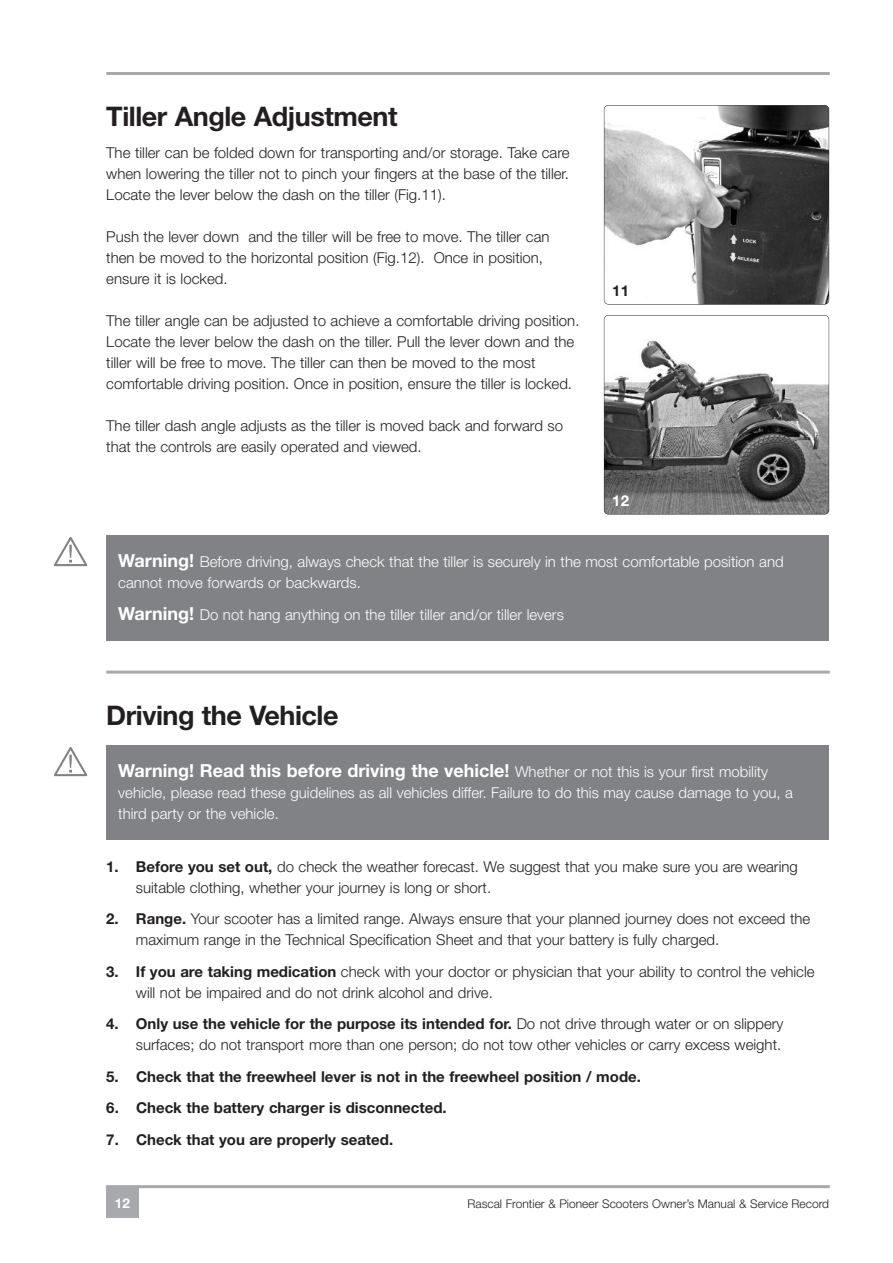
<style>
.page{position:relative;width:893px;height:1263px;background:#fff}
.page>*{position:absolute;margin:0;border:0;box-sizing:border-box;transform-origin:0 0}
.t1{font:700 27px "Helvetica Neue";letter-spacing:-.015em;color:#231f20}
.t2{font:700 18px "Helvetica Neue";color:#fff}
.t3{font:300 15px/21px "Helvetica Neue";color:#231f20}
.t4{font:300 15px/21px "Helvetica Neue";color:#fff}
.t5{font:700 15px "Helvetica Neue";color:#231f20}
.t6{font:700 15px "Helvetica Neue";color:#fff}
.t7{font:700 13.5px "Helvetica Neue";color:#fff}
.t8{font:300 12px "Helvetica Neue";color:#231f20}
.s1{font-weight:700;font-size:18px}
.s2{font-weight:300;font-size:15px}
.s3{font-weight:700}
</style>
<div class="page">
<div style="left:106px;top:1187px;width:33px;height:31px;background:#a8a9ad"></div>
<hr style="left:106px;top:1185px;width:724px;height:3px;background:#a8a9ad">
<hr style="left:106px;top:72px;width:724px;height:3px;background:#a8a9ad">
<img style="left:604px;top:105px;width:225px;height:199px;border-radius:4px">
<div style="left:604px;top:105px;width:225px;height:200px;border:1px solid #231f20;border-radius:5px"></div>
<img style="left:604px;top:339px;width:225px;height:174px">
<div style="left:604px;top:315px;width:225px;height:200px;border:1px solid #231f20;border-radius:5px"></div>
<svg style="left:54px;top:537px;width:33px;height:29px"></svg>
<svg style="left:54px;top:747px;width:33px;height:29px"></svg>
<div style="left:106px;top:536px;width:723px;height:105px;background:#808285"></div>
<div style="left:106px;top:746px;width:723px;height:94px;background:#808285"></div>
<hr style="left:106px;top:671px;width:724px;height:3px;background:#a8a9ad">
<h1 class="t1" style="left:106px;top:107px;width:293px">Tiller Angle Adjustment</h1>
<p class="t3" style="left:106px;top:143px;width:465px;text-align:justify">The tiller can be folded down for transporting and/or storage. Take care when lowering the tiller not to pinch your fingers at the base of the tiller.<br>Locate the lever below the dash on the tiller (Fig.11).</p>
<p class="t3" style="left:106px;top:227px;width:445px">Push the lever down and the tiller will be free to move. The tiller can then be moved to the horizontal position (Fig.12). Once in position, ensure it is locked.</p>
<p class="t3" style="left:106px;top:311px;width:475px">The tiller angle can be adjusted to achieve a comfortable driving position.<br>Locate the lever below the dash on the tiller. Pull the lever down and the tiller will be free to move. The tiller can then be moved to the most comfortable driving position. Once in position, ensure the tiller is locked.</p>
<p class="t3" style="left:106px;top:416px;width:458px">The tiller dash angle adjusts as the tiller is moved back and forward so that the controls are easily operated and viewed.</p>
<p class="t5" style="left:612px;top:285px;width:18px">11</p>
<p class="t6" style="left:612px;top:495px;width:18px">12</p>
<p class="t4" style="left:118px;top:553px;width:667px"><span class="s1">Warning!</span> Before driving, always check that the tiller is securely in the most comfortable position and cannot move forwards or backwards.</p>
<p class="t4" style="left:118px;top:605px;width:447px"><span class="s1">Warning!</span> Do not hang anything on the tiller tiller and/or tiller levers</p>
<h1 class="t1" style="left:106px;top:705px;width:234px">Driving the Vehicle</h1>
<p class="t2" style="left:118px;top:764px;width:651px">Warning! Read this before driving the vehicle! <span class="s2">Whether or not this is your first mobility</span></p>
<p class="t4" style="left:118px;top:784px;width:676px">vehicle, please read these guidelines as all vehicles differ. Failure to do this may cause damage to you, a third party or the vehicle.</p>
<p class="t3" style="left:136px;top:857px;width:663px;text-indent:-30px"><span class="s3">1. Before you set out,</span> do check the weather forecast. We suggest that you make sure you are wearing suitable clothing, whether your journey is long or short.</p>
<p class="t3" style="left:136px;top:910px;width:676px;text-indent:-30px"><span class="s3">2. Range.</span> Your scooter has a limited range. Always ensure that your planned journey does not exceed the maximum range in the Technical Specification Sheet and that your battery is fully charged.</p>
<p class="t3" style="left:136px;top:962px;width:680px;text-indent:-30px"><span class="s3">3. If you are taking medication</span> check with your doctor or physician that your ability to control the vehicle will not be impaired and do not drink alcohol and drive.</p>
<p class="t3" style="left:106px;top:1015px;width:679px;text-align:right"><span class="s3">4. Only use the vehicle for the purpose its intended for.</span> Do not drive through water or on slippery surfaces; do not transport more than one person; do not tow other vehicles or carry excess weight.</p>
<p class="t5" style="left:106px;top:1071px;width:536px">5. Check that the freewheel lever is not in the freewheel position / mode.</p>
<p class="t5" style="left:106px;top:1102px;width:342px">6. Check the battery charger is disconnected.</p>
<p class="t5" style="left:106px;top:1134px;width:288px">7. Check that you are properly seated.</p>
<p class="t7" style="left:115px;top:1198px;width:17px">12</p>
<p class="t8" style="left:467px;top:1199px;width:363px">Rascal Frontier &amp; Pioneer Scooters Owner’s Manual &amp; Service Record</p>
</div>
